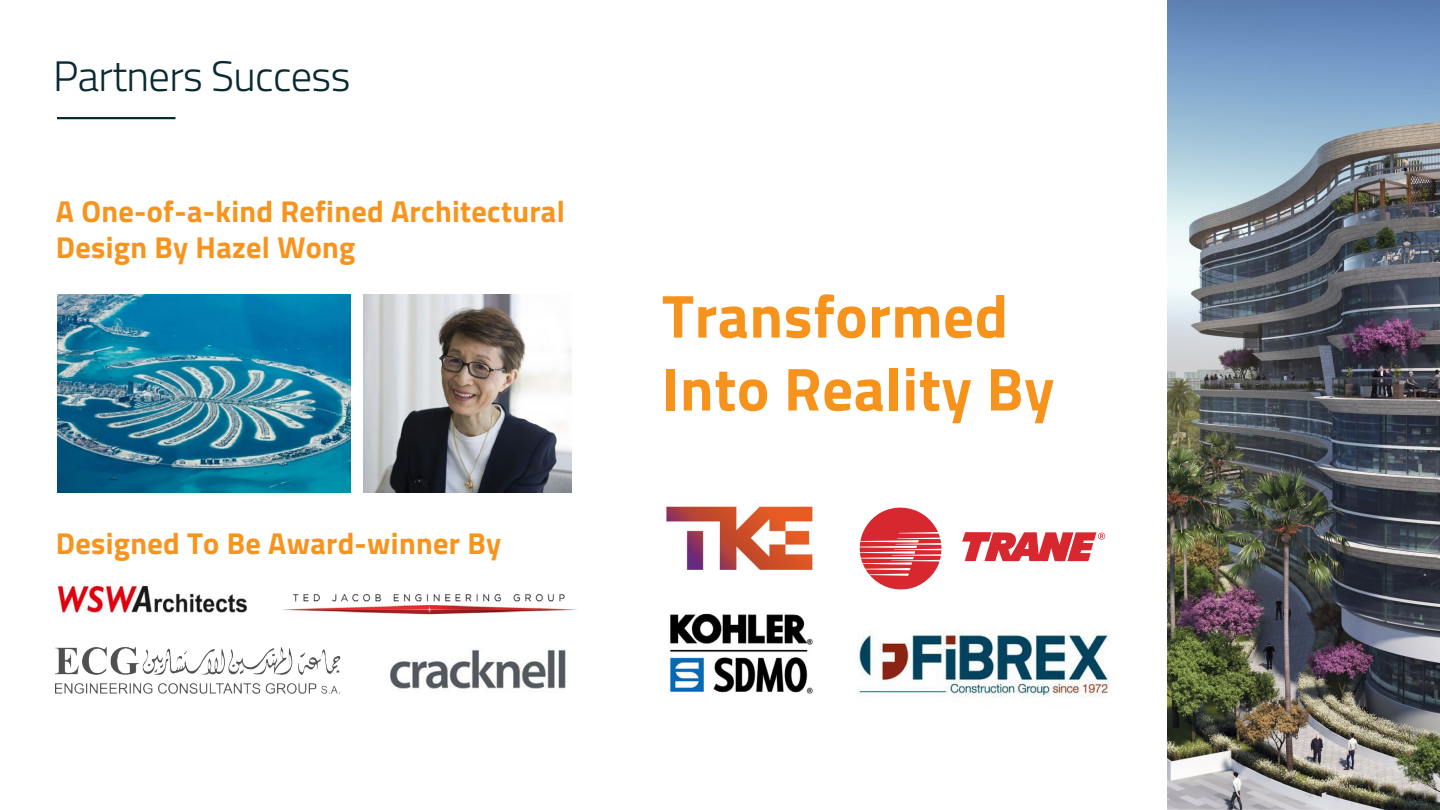
<style>
.page{position:relative;width:1440px;height:810px;background:#fff}
.page>*{position:absolute;margin:0;border:0;box-sizing:border-box;transform-origin:0 0}
.t1{font:700 60.75px/72.9px "Titillium Web";letter-spacing:.01em;color:#f6931d}
.t2{font:300 42.6px "Titillium Web";letter-spacing:-.015em;color:#092a30}
.t3{font:700 30.3px/36.3px "Titillium Web";letter-spacing:.01em;color:#f7941d}
</style>
<div class="page">
<hr style="left:57px;top:117px;width:119px;height:2px;background:#092a30">
<img style="left:364px;top:295px;width:208px;height:197px">
<img style="left:57px;top:585px;width:190px;height:29px">
<img style="left:57px;top:295px;width:294px;height:198px">
<img style="left:283px;top:593px;width:293px;height:22px">
<img style="left:390px;top:649px;width:176px;height:40px">
<img style="left:55px;top:648px;width:285px;height:46px">
<img style="left:666px;top:506px;width:146px;height:64px">
<svg style="left:860px;top:507px;width:82px;height:83px"></svg>
<svg style="left:962px;top:532px;width:143px;height:29px"></svg>
<img style="left:670px;top:613px;width:143px;height:81px">
<img style="left:858px;top:631px;width:251px;height:66px">
<img style="left:1167px;top:0;width:273px;height:810px">
<h2 class="t2" style="left:53px;top:45px;width:299px">Partners Success</h2>
<p class="t3" style="left:56px;top:191px;width:511px">A One-of-a-kind Refined Architectural<br>Design By Hazel Wong</p>
<p class="t3" style="left:56px;top:524px;width:447px">Designed To Be Award-winner By</p>
<h1 class="t1" style="left:662px;top:277px;width:394px">Transformed<br>Into Reality By</h1>
</div>
